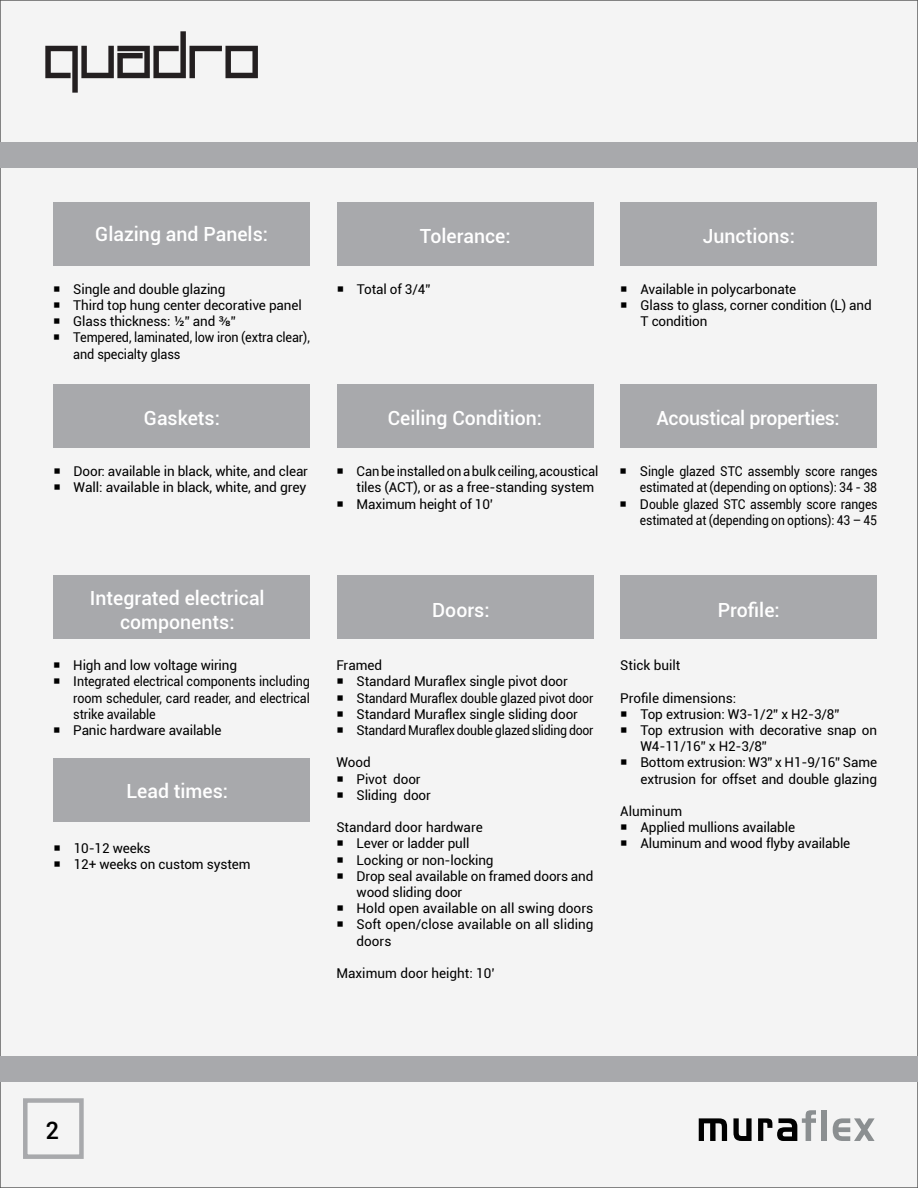
<style>
.page{position:relative;width:918px;height:1188px;background:#f4f4f4}
.page>*{position:absolute;margin:0;border:0;box-sizing:border-box;transform-origin:0 0}
.t1{font:500 24px "Roboto";color:#000}
.t2{font:500 19.5px/23.4px "Roboto";color:#fff;text-align:center}
.t3{font:500 19.5px "Roboto";letter-spacing:-.02em;color:#fff}
.t4{font:13.5px/16.2px "Roboto";letter-spacing:-.01em;color:#000}
</style>
<div class="page">
<svg style="left:699px;top:1118px;width:28px;height:23px"></svg>
<svg style="left:733px;top:1118px;width:19px;height:23px"></svg>
<svg style="left:758px;top:1110px;width:58px;height:31px"></svg>
<div style="left:822px;top:1110px;width:5px;height:31px;background:#8b8f91"></div>
<svg style="left:833px;top:1118px;width:42px;height:23px"></svg>
<div style="left:0;top:142px;width:918px;height:26px;background:#a8a9ac"></div>
<div style="left:0;top:1056px;width:918px;height:26px;background:#a8a9ac"></div>
<div style="left:23px;top:1098px;width:61px;height:61px;border:4px solid #a8a9ac"></div>
<svg style="left:45px;top:31px;width:213px;height:62px"></svg>
<div style="left:337px;top:202px;width:257px;height:64px;background:#a8a9ac"></div>
<div style="left:621px;top:202px;width:256px;height:64px;background:#a8a9ac"></div>
<div style="left:53px;top:202px;width:257px;height:64px;background:#a8a9ac"></div>
<div style="left:337px;top:385px;width:257px;height:63px;background:#a8a9ac"></div>
<div style="left:621px;top:385px;width:256px;height:63px;background:#a8a9ac"></div>
<div style="left:53px;top:385px;width:257px;height:63px;background:#a8a9ac"></div>
<div style="left:337px;top:575px;width:257px;height:64px;background:#a8a9ac"></div>
<div style="left:621px;top:575px;width:256px;height:64px;background:#a8a9ac"></div>
<div style="left:53px;top:575px;width:257px;height:64px;background:#a8a9ac"></div>
<div style="left:53px;top:758px;width:257px;height:64px;background:#a8a9ac"></div>
<h2 class="t2" style="left:95px;top:221px;width:174px">Glazing and Panels:</h2>
<h2 class="t2" style="left:420px;top:223px;width:93px">Tolerance:</h2>
<h2 class="t2" style="left:703px;top:223px;width:94px">Junctions:</h2>
<p class="t4" style="left:73px;top:280px;width:238px">Single and double glazing<br>Third top hung center decorative panel<br>Glass thickness: ½” and ⅜”<br>Tempered, laminated, low iron (extra clear), and specialty glass</p>
<p class="t4" style="left:357px;top:280px;width:75px">Total of 3/4”</p>
<p class="t4" style="left:641px;top:280px;width:233px">Available in polycarbonate<br>Glass to glass, corner condition (L) and<br>T condition</p>
<h2 class="t2" style="left:144px;top:406px;width:78px">Gaskets:</h2>
<h2 class="t2" style="left:388px;top:406px;width:156px">Ceiling Condition:</h2>
<h2 class="t3" style="left:657px;top:405px;width:185px">Acoustical properties:</h2>
<p class="t4" style="left:74px;top:463px;width:236px">Door: available in black, white, and clear<br>Wall: available in black, white, and grey</p>
<h2 class="t2" style="left:90px;top:586px;width:176px">Integrated electrical components:</h2>
<p class="t4" style="left:73px;top:657px;width:238px">High and low voltage wiring<br>Integrated electrical components including room scheduler, card reader, and electrical strike available<br>Panic hardware available</p>
<h2 class="t2" style="left:126px;top:778px;width:103px">Lead times:</h2>
<p class="t4" style="left:74px;top:840px;width:178px">10-12 weeks<br>12+ weeks on custom system</p>
<p class="t4" style="left:357px;top:463px;width:243px">Can be installed on a bulk ceiling, acoustical tiles (ACT), or as a free-standing system<br>Maximum height of 10’</p>
<p class="t4" style="left:640px;top:463px;width:239px;text-align:justify">Single glazed STC assembly score ranges estimated at (depending on options): 34 - 38<br>Double glazed STC assembly score ranges estimated at (depending on options): 43 – 45</p>
<h2 class="t2" style="left:432px;top:598px;width:59px">Doors:</h2>
<p class="t4" style="left:357px;top:657px;width:238px;text-indent:-20px">Framed<br>Standard Muraflex single pivot door Standard Muraflex double glazed pivot door Standard Muraflex single sliding door Standard Muraflex double glazed sliding door</p>
<p class="t4" style="left:357px;top:754px;width:76px;text-indent:-20px">Wood<br>Pivot door<br>Sliding door</p>
<p class="t4" style="left:357px;top:819px;width:238px;text-indent:-20px">Standard door hardware<br>Lever or ladder pull<br>Locking or non-locking<br>Drop seal available on framed doors and wood sliding door<br>Hold open available on all swing doors<br>Soft open/close available on all sliding doors</p>
<p class="t4" style="left:336px;top:965px;width:160px">Maximum door height: 10’</p>
<h2 class="t2" style="left:718px;top:598px;width:63px">Profile:</h2>
<p class="t4" style="left:620px;top:657px;width:62px">Stick built</p>
<p class="t4" style="left:640px;top:689px;width:238px;text-indent:-20px">Profile dimensions:<br>Top extrusion: W3-1/2” x H2-3/8”<br>Top extrusion with decorative snap on<br>W4-11/16” x H2-3/8”<br>Bottom extrusion: W3” x H1-9/16” Same extrusion for offset and double glazing</p>
<p class="t4" style="left:640px;top:803px;width:211px;text-indent:-20px">Aluminum<br>Applied mullions available<br>Aluminum and wood flyby available</p>
<h1 class="t1" style="left:45px;top:1114px;width:15px">2</h1>
</div>
